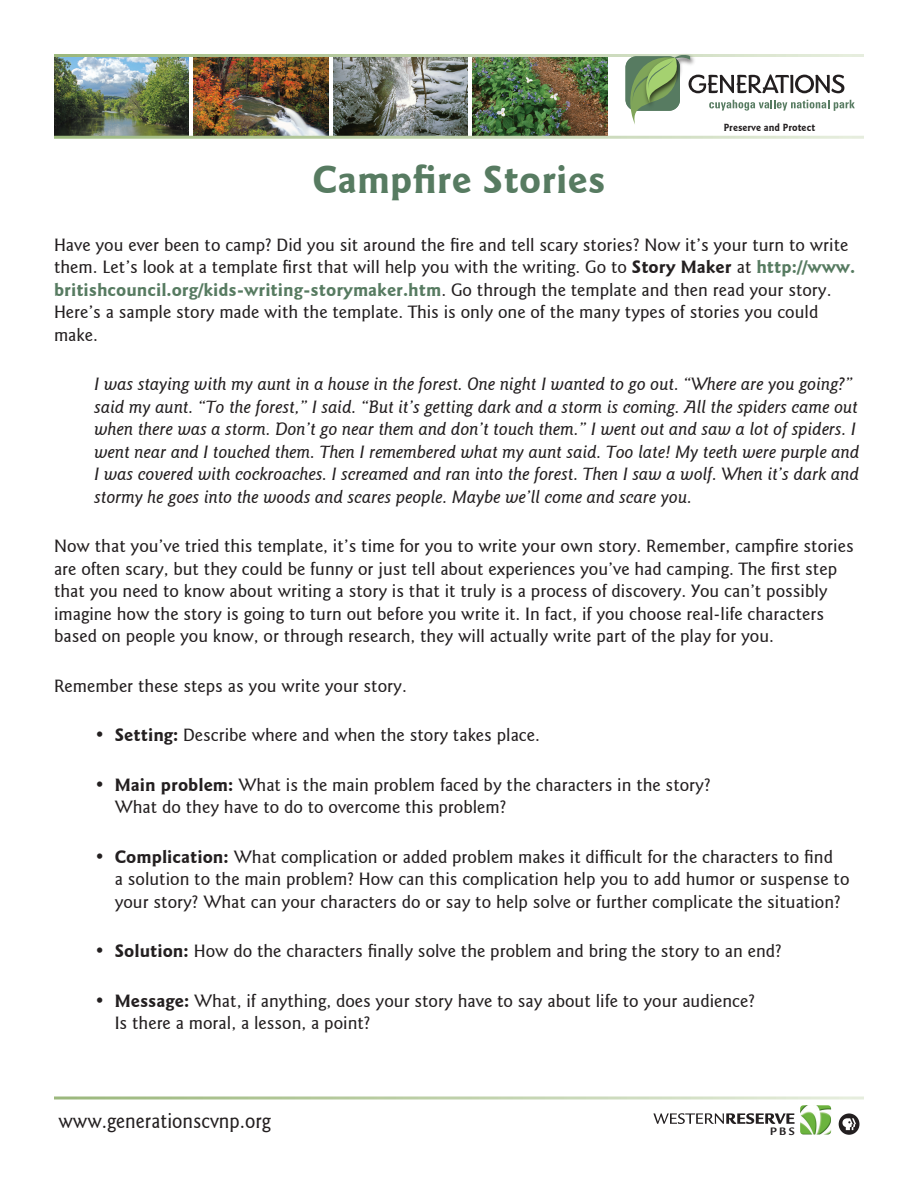
<style>
.page{position:relative;width:918px;height:1188px;background:#fff}
.page>*{position:absolute;margin:0;border:0;box-sizing:border-box;transform-origin:0 0}
.t1{font:700 39px "Goudy Sans IT Cby BT";color:#577b61}
.t2{font:500 21px "Goudy Sans IT Cby BT";color:#231f20;scale:.93 1}
.t3{font:500 18px/22.5px "Goudy Sans IT Cby BT";color:#231f20}
.t4{font:italic 500 18px/22.5px "Goudy Sans IT Cby BT";color:#231f20}
.t5{font:700 11.7px "Legacy Sans";color:#231f20}
.t6{font:700 10.5px "Goudy Sans IT Cby BT";color:#231f20;scale:.93 1}
.s1{font-weight:700}
.s2{font-weight:700;color:#577b61}
</style>
<div class="page">
<img style="left:54px;top:57px;width:135px;height:79px">
<img style="left:194px;top:57px;width:134px;height:79px">
<img style="left:333px;top:57px;width:135px;height:79px">
<img style="left:472px;top:57px;width:136px;height:79px">
<svg style="left:653px;top:1113px;width:142px;height:11px"></svg>
<div style="left:839px;top:1113px;width:20px;height:22px;background:#231f20;border-radius:50%"></div>
<svg style="left:842px;top:1118px;width:14px;height:12px"></svg>
<img style="left:800px;top:1105px;width:31px;height:30px">
<svg style="left:622px;top:54px;width:233px;height:70px"></svg>
<svg style="left:54px;top:1096px;width:810px;height:4px;background:#cfdcc0"></svg>
<p class="t6" style="left:724px;top:121px;width:100px">Preserve and Protect</p>
<h1 class="t1" style="left:312px;top:155px;width:295px">Campfire Stories</h1>
<p class="t3" style="left:54px;top:234px;width:803px">Have you ever been to camp? Did you sit around the fire and tell scary stories? Now it’s your turn to write them. Let’s look at a template first that will help you with the writing. Go to <span class="s1">Story Maker</span> at <span class="s2">http://www. britishcouncil.org/kids-writing-storymaker.htm</span>. Go through the template and then read your story.<br>Here’s a sample story made with the template. This is only one of the many types of stories you could make.</p>
<p class="t4" style="left:94px;top:373px;width:767px">I was staying with my aunt in a house in the forest. One night I wanted to go out. “Where are you going?” said my aunt. “To the forest,” I said. “But it’s getting dark and a storm is coming. All the spiders came out when there was a storm. Don’t go near them and don’t touch them.” I went out and saw a lot of spiders. I went near and I touched them. Then I remembered what my aunt said. Too late! My teeth were purple and I was covered with cockroaches. I screamed and ran into the forest. Then I saw a wolf. When it’s dark and stormy he goes into the woods and scares people. Maybe we’ll come and scare you.</p>
<p class="t3" style="left:54px;top:535px;width:801px">Now that you’ve tried this template, it’s time for you to write your own story. Remember, campfire stories are often scary, but they could be funny or just tell about experiences you’ve had camping. The first step that you need to know about writing a story is that it truly is a process of discovery. You can’t possibly imagine how the story is going to turn out before you write it. In fact, if you choose real-life characters based on people you know, or through research, they will actually write part of the play for you.</p>
<p class="t3" style="left:54px;top:675px;width:354px">Remember these steps as you write your story.</p>
<p class="t3" style="left:94px;top:724px;width:447px">• <span class="s1">Setting:</span> Describe where and when the story takes place.</p>
<p class="t3" style="left:115px;top:774px;width:597px;text-indent:-20px">• <span class="s1">Main problem:</span> What is the main problem faced by the characters in the story?<br>What do they have to do to overcome this problem?</p>
<p class="t3" style="left:115px;top:846px;width:736px;text-indent:-20px">• <span class="s1">Complication:</span> What complication or added problem makes it difficult for the characters to find<br>a solution to the main problem? How can this complication help you to add humor or suspense to your story? What can your characters do or say to help solve or further complicate the situation?</p>
<p class="t3" style="left:94px;top:940px;width:689px">• <span class="s1">Solution:</span> How do the characters finally solve the problem and bring the story to an end?</p>
<p class="t3" style="left:115px;top:990px;width:642px;text-indent:-20px">• <span class="s1">Message:</span> What, if anything, does your story have to say about life to your audience?<br>Is there a moral, a lesson, a point?</p>
<p class="t2" style="left:58px;top:1108px;width:230px">www.generationscvnp.org</p>
<p class="t5" style="left:770px;top:1124px;width:26px">PBS</p>
</div>
